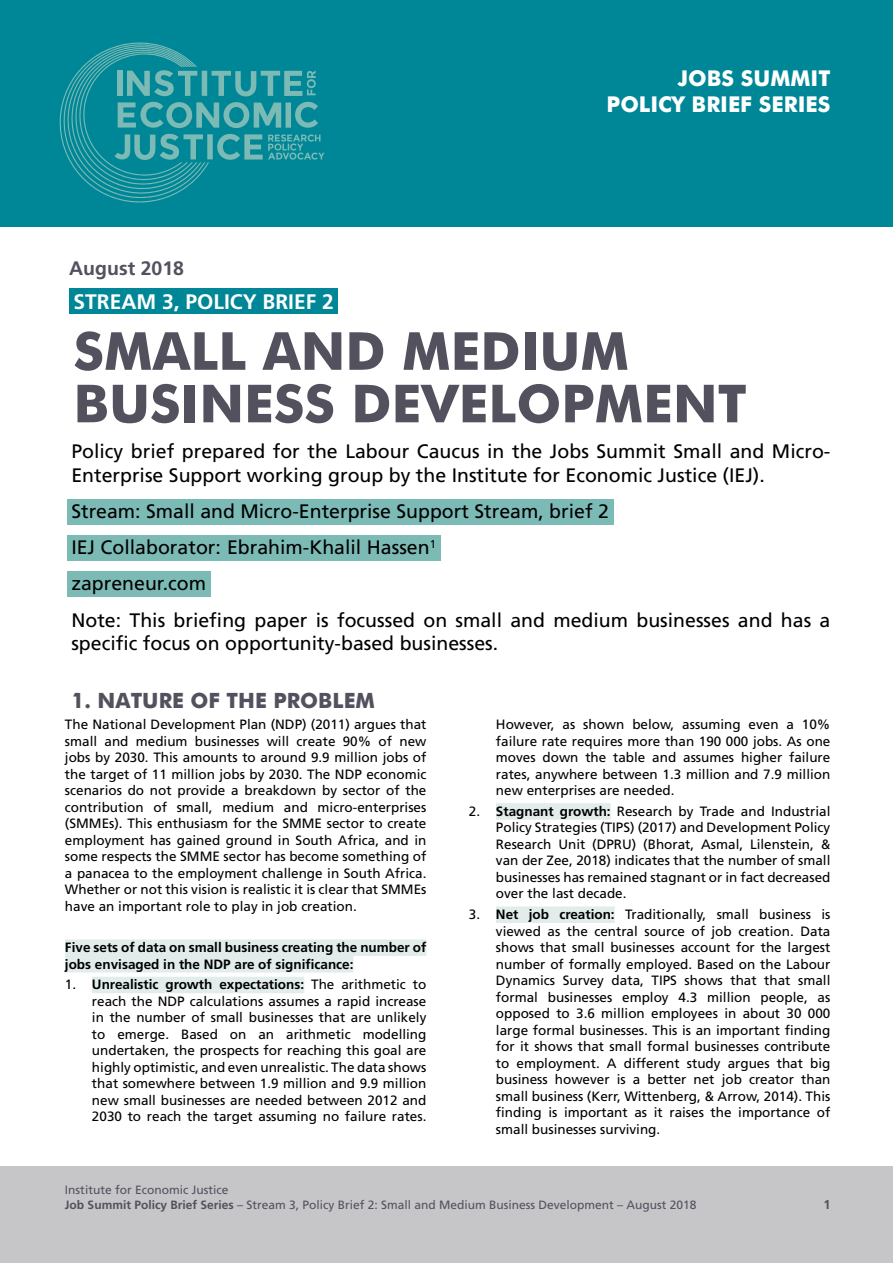
<style>
.page{position:relative;width:893px;height:1263px;background:#fff}
.page>*{position:absolute;margin:0;border:0;box-sizing:border-box;transform-origin:0 0}
.t1{font:700 52.5px/52.5px "Futura";color:#54515f}
.t2{font:700 21.75px/26.5px "Futura";color:#fff;text-align:right}
.t3{font:700 21px "Frutiger LT Std";color:#fff}
.t4{font:700 21px "Futura";color:#54515f}
.t5{font:19.5px/36.2px "Frutiger LT Std";color:#000}
.t6{font:700 19.5px "Frutiger LT Std";color:#54515f}
.t7{font:13.5px/16.5px "Frutiger LT Std";color:#000;text-align:justify}
.t8{font:700 13.5px/16.5px "Frutiger LT Std";color:#000}
.t9{font:700 12.75px "Frutiger LT Std";color:#54515f}
.t10{font:12px/15px "Frutiger LT Std";color:#54515f}
.s1{font-weight:700}
</style>
<div class="page">
<div style="left:0;top:0;width:893px;height:226px;background:#008797"></div>
<svg style="left:59px;top:42px;width:265px;height:161px"></svg>
<div style="left:0;top:1166px;width:893px;height:97px;background:#c6c5c7"></div>
<div style="left:69px;top:289px;width:269px;height:25px;background:#008797"></div>
<div style="left:67px;top:499px;width:546px;height:26px;background:#7cbab5"></div>
<div style="left:67px;top:535px;width:373px;height:26px;background:#7cbab5"></div>
<div style="left:67px;top:571px;width:143px;height:26px;background:#7cbab5"></div>
<div style="left:65px;top:939px;width:361px;height:17px;background:#e2eceb"></div>
<div style="left:65px;top:956px;width:289px;height:16px;background:#e2eceb"></div>
<div style="left:92px;top:977px;width:212px;height:16px;background:#e2eceb"></div>
<div style="left:496px;top:803px;width:115px;height:17px;background:#e2eceb"></div>
<div style="left:496px;top:906px;width:119px;height:17px;background:#e2eceb"></div>
<h2 class="t2" style="left:607px;top:63px;width:225px">JOBS SUMMIT<br>POLICY BRIEF SERIES</h2>
<h3 class="t6" style="left:69px;top:257px;width:116px">August 2018</h3>
<h3 class="t3" style="left:73px;top:289px;width:262px">STREAM 3, POLICY BRIEF 2</h3>
<h1 class="t1" style="left:73px;top:321px;width:675px">SMALL AND MEDIUM<br>BUSINESS DEVELOPMENT</h1>
<h3 class="t5" style="left:71px;top:440px;width:761px;line-height:23.4px">Policy brief prepared for the Labour Caucus in the Jobs Summit Small and Micro-<br>Enterprise Support working group by the Institute for Economic Justice (IEJ).</h3>
<h3 class="t5" style="left:71px;top:493px;width:760px">Stream: Small and Micro-Enterprise Support Stream, brief 2<br>IEJ Collaborator: Ebrahim-Khalil Hassen<sup>1<br></sup>zapreneur.com<br>Note: This briefing paper is focussed on small and medium businesses and has a</h3>
<h3 class="t5" style="left:71px;top:625px;width:428px">specific focus on opportunity-based businesses.</h3>
<h3 class="t4" style="left:71px;top:686px;width:305px">1. NATURE OF THE PROBLEM</h3>
<p class="t7" style="left:65px;top:716px;width:363px">The National Development Plan (NDP) (2011) argues that small and medium businesses will create 90% of new jobs by 2030. This amounts to around 9.9 million jobs of the target of 11 million jobs by 2030. The NDP economic scenarios do not provide a breakdown by sector of the contribution of small, medium and micro-enterprises (SMMEs). This enthusiasm for the SMME sector to create employment has gained ground in South Africa, and in some respects the SMME sector has become something of a panacea to the employment challenge in South Africa.<br>Whether or not this vision is realistic it is clear that SMMEs have an important role to play in job creation.</p>
<p class="t8" style="left:65px;top:939px;width:363px">Five sets of data on small business creating the number of jobs envisaged in the NDP are of significance:</p>
<p class="t7" style="left:92px;top:976px;width:336px;text-indent:-27px">1. <span class="s1">Unrealistic growth expectations:</span> The arithmetic to reach the NDP calculations assumes a rapid increase in the number of small businesses that are unlikely to emerge. Based on an arithmetic modelling undertaken, the prospects for reaching this goal are highly optimistic, and even unrealistic. The data shows that somewhere between 1.9 million and 9.9 million new small businesses are needed between 2012 and 2030 to reach the target assuming no failure rates.</p>
<p class="t7" style="left:496px;top:716px;width:336px">However, as shown below, assuming even a 10% failure rate requires more than 190 000 jobs. As one moves down the table and assumes higher failure rates, anywhere between 1.3 million and 7.9 million new enterprises are needed.</p>
<p class="t7" style="left:496px;top:803px;width:336px;text-indent:-27px">2. <span class="s1">Stagnant growth:</span> Research by Trade and Industrial Policy Strategies (TIPS) (2017) and Development Policy Research Unit (DPRU) (Bhorat, Asmal, Lilenstein, &amp; van der Zee, 2018) indicates that the number of small businesses has remained stagnant or in fact decreased over the last decade.</p>
<p class="t7" style="left:496px;top:906px;width:336px;text-indent:-27px">3. <span class="s1">Net job creation:</span> Traditionally, small business is viewed as the central source of job creation. Data shows that small businesses account for the largest number of formally employed. Based on the Labour Dynamics Survey data, TIPS shows that that small formal businesses employ 4.3 million people, as opposed to 3.6 million employees in about 30 000 large formal businesses. This is an important finding for it shows that small formal businesses contribute to employment. A different study argues that big business however is a better net job creator than small business (Kerr, Wittenberg, &amp; Arrow, 2014). This finding is important as it raises the importance of small businesses surviving.</p>
<p class="t10" style="left:65px;top:1182px;width:633px">Institute for Economic Justice<br><span class="s1">Job Summit Policy Brief Series</span> – Stream 3, Policy Brief 2: Small and Medium Business Development – August 2018</p>
<p class="t9" style="left:823px;top:1197px;width:9px">1</p>
</div>
